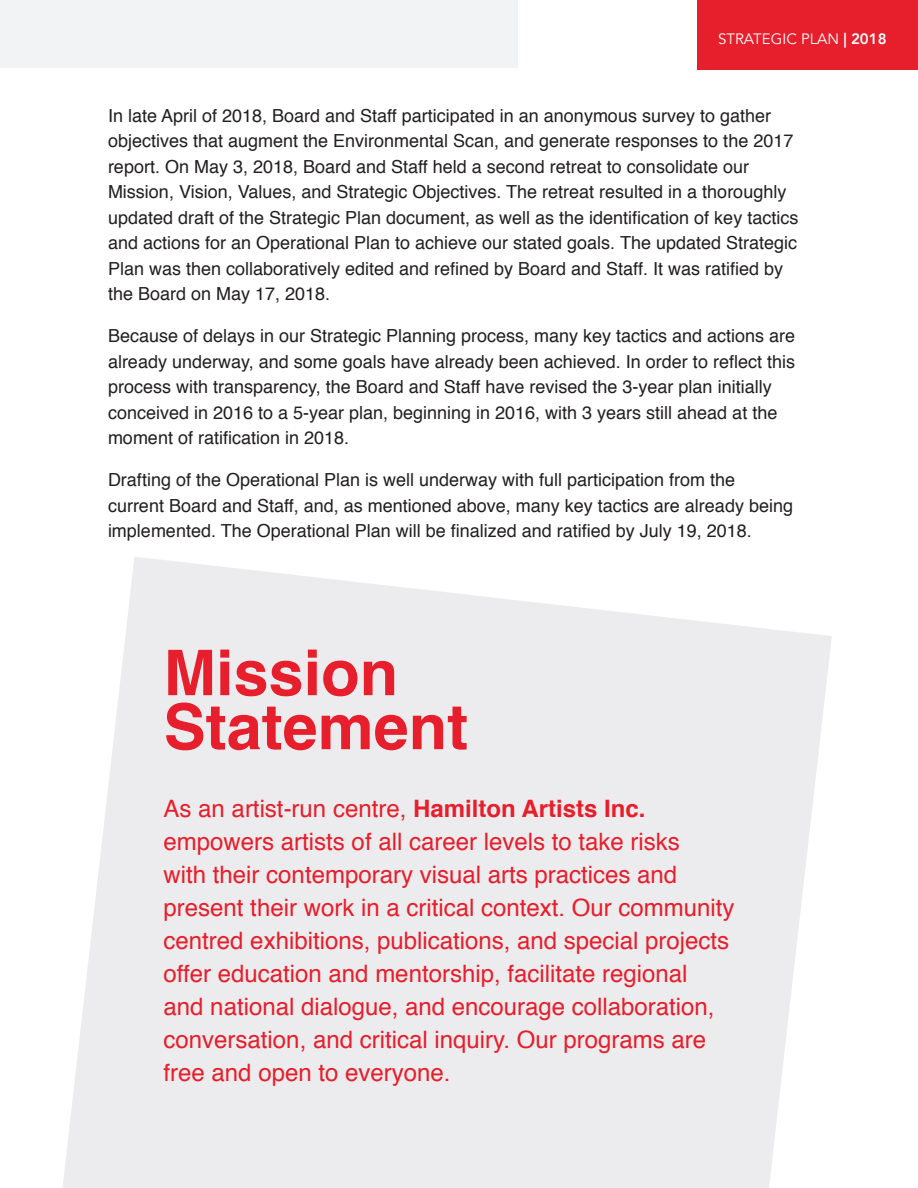
<style>
.page{position:relative;width:918px;height:1188px;background:#fff}
.page>*{position:absolute;margin:0;border:0;box-sizing:border-box;transform-origin:0 0}
.t1{font:700 63px/54px "Helvetica";color:#e71e2b}
.t2{font:24px/33px "Helvetica";color:#e71e2b}
.t3{font:18px/25.5px "Helvetica";color:#231f20}
.t4{font:15px "Avenir";color:#fff}
.s1{font-weight:800}
.s2{font-weight:700}
</style>
<div class="page">
<div style="left:0;top:0;width:518px;height:68px;background:#f2f3f4"></div>
<svg style="left:63px;top:557px;width:769px;height:631px;background:#eeeef0"></svg>
<div style="left:698px;top:0;width:220px;height:70px;background:#e71e2b"></div>
<p class="t4" style="left:718px;top:30px;width:170px">STRATEGIC PLAN <span class="s1">| 2018</span></p>
<p class="t3" style="left:108px;top:103px;width:692px">In late April of 2018, Board and Staff participated in an anonymous survey to gather objectives that augment the Environmental Scan, and generate responses to the 2017 report. On May 3, 2018, Board and Staff held a second retreat to consolidate our Mission, Vision, Values, and Strategic Objectives. The retreat resulted in a thoroughly updated draft of the Strategic Plan document, as well as the identification of key tactics and actions for an Operational Plan to achieve our stated goals. The updated Strategic Plan was then collaboratively edited and refined by Board and Staff. It was ratified by the Board on May 17, 2018.</p>
<p class="t3" style="left:108px;top:323px;width:689px">Because of delays in our Strategic Planning process, many key tactics and actions are already underway, and some goals have already been achieved. In order to reflect this process with transparency, the Board and Staff have revised the 3-year plan initially conceived in 2016 to a 5-year plan, beginning in 2016, with 3 years still ahead at the moment of ratification in 2018.</p>
<p class="t3" style="left:108px;top:467px;width:687px">Drafting of the Operational Plan is well underway with full participation from the current Board and Staff, and, as mentioned above, many key tactics are already being implemented. The Operational Plan will be finalized and ratified by July 19, 2018.</p>
<p class="t1" style="left:164px;top:647px;width:306px">Mission<br>Statement</p>
<p class="t2" style="left:164px;top:792px;width:572px">As an artist-run centre, <span class="s2">Hamilton Artists Inc. </span>empowers artists of all career levels to take risks<br>with their contemporary visual arts practices and present their work in a critical context. Our community centred exhibitions, publications, and special projects offer education and mentorship, facilitate regional<br>and national dialogue, and encourage collaboration, conversation, and critical inquiry. Our programs are free and open to everyone.</p>
</div>
